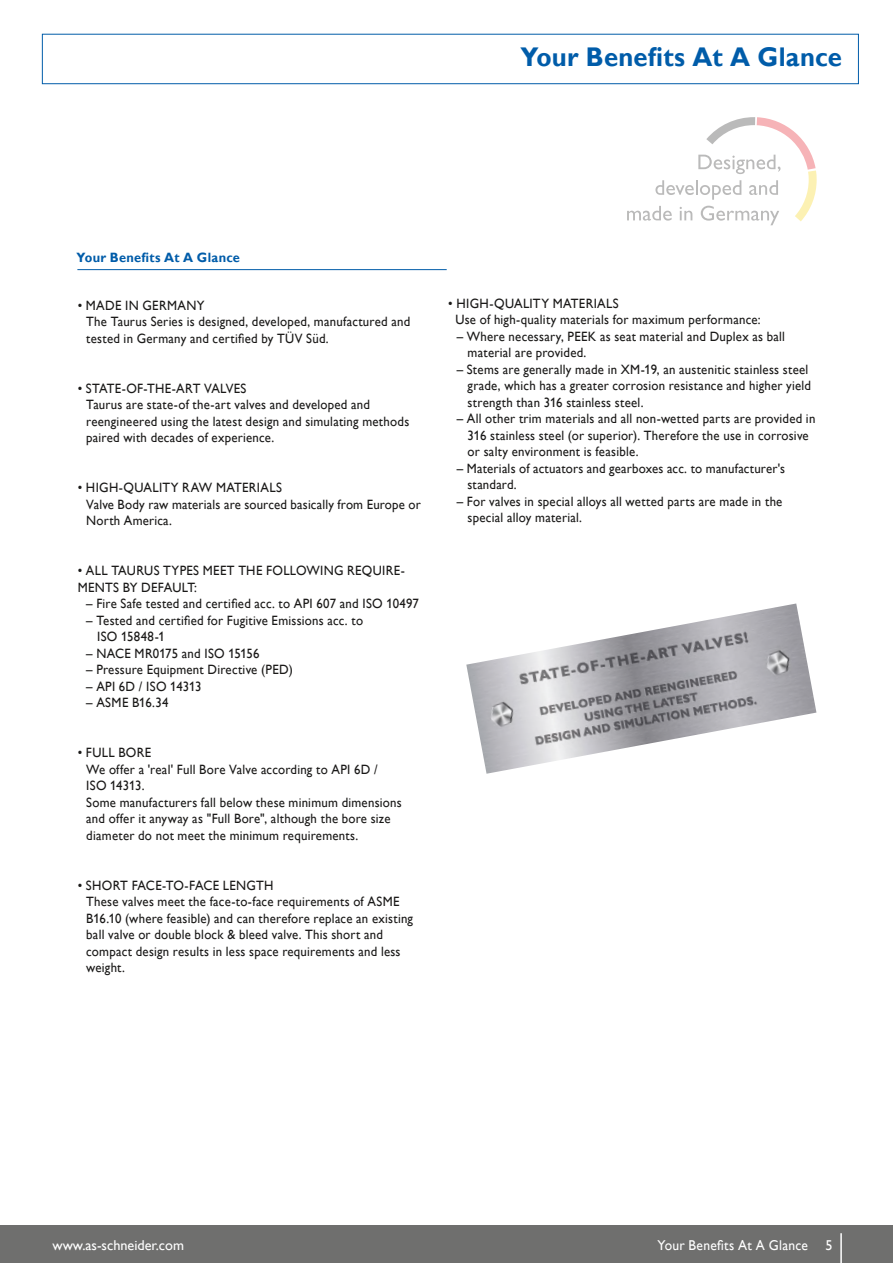
<style>
.page{position:relative;width:893px;height:1263px;background:#fff}
.page>*{position:absolute;margin:0;border:0;box-sizing:border-box;transform-origin:0 0}
.t1{font:700 27px "Gill Alt One";letter-spacing:.005em;color:#005ca9;scale:.95 1}
.t2{font:14.25px "Gill Alt One";color:#fff}
.t3{font:14.25px "Gill Alt One";color:#fff;scale:.95 1}
.t4{font:13.5px/16.5px "Gill Alt One";letter-spacing:.02em;color:#1a1918;scale:.95 1}
.t5{font:700 13.5px "Gill Alt One";letter-spacing:.02em;color:#005ca9;scale:.95 1}
</style>
<div class="page">
<div style="left:42px;top:34px;width:817px;height:50px;border:1px solid #005ca9"></div>
<div style="left:0;top:1225px;width:893px;height:38px;background:#6f6f6e"></div>
<hr style="left:840px;top:1233px;width:2px;height:30px;background:#fff">
<hr style="left:77px;top:269px;width:370px;height:1px;background:#005ca9">
<svg style="left:627px;top:117px;width:190px;height:108px"></svg>
<img style="left:466px;top:603px;width:350px;height:171px">
<h1 class="t1" style="left:520px;top:41px;width:340px">Your Benefits At A Glance</h1>
<p class="t5" style="left:77px;top:249px;width:174px">Your Benefits At A Glance</p>
<p class="t4" style="left:86px;top:297px;width:342px;text-indent:-9px">• MADE IN GERMANY<br>The Taurus Series is designed, developed, manufactured and tested in Germany and certified by TÜV Süd.</p>
<p class="t4" style="left:86px;top:380px;width:342px;text-indent:-9px">• STATE-OF-THE-ART VALVES<br>Taurus are state-of the-art valves and developed and reengineered using the latest design and simulating methods paired with decades of experience.</p>
<p class="t4" style="left:86px;top:479px;width:354px;text-indent:-9px">• HIGH-QUALITY RAW MATERIALS<br>Valve Body raw materials are sourced basically from Europe or<br>North America.</p>
<p class="t4" style="left:78px;top:562px;width:115px">• All Taurus Types</p>
<p class="t4" style="left:203px;top:562px;width:10px">meet</p>
<p class="t4" style="left:238px;top:562px;width:10px">the</p>
<p class="t4" style="left:266px;top:562px;width:43px">fo llowing</p>
<p class="t4" style="left:347px;top:562px;width:10px">req</p>
<p class="t4" style="left:373px;top:562px;width:35px">uire-</p>
<p class="t4" style="left:78px;top:579px;width:10px">ments</p>
<p class="t4" style="left:123px;top:579px;width:29px">by defa</p>
<p class="t4" style="left:172px;top:579px;width:28px">ult:</p>
<p class="t4" style="left:86px;top:595px;width:352px">– Fire Safe tested and certified acc. to API 607 and ISO 10497</p>
<p class="t4" style="left:97px;top:612px;width:281px;text-indent:-11px">– Tested and certified for Fugitive Emissions acc. to<br>ISO 15848-1</p>
<p class="t4" style="left:86px;top:645px;width:184px">– NACE MR0175 and ISO 15156</p>
<p class="t4" style="left:86px;top:661px;width:219px">– Pressure Equipment Directive (PED)</p>
<p class="t4" style="left:86px;top:678px;width:123px">– API 6D / ISO 14313</p>
<p class="t4" style="left:86px;top:694px;width:88px">– ASME B16.34</p>
<p class="t4" style="left:86px;top:744px;width:334px;text-indent:32px">BORE<br>We offer a 'real' Full Bore Valve according to API 6D /<br>ISO 14313.<br>Some manufacturers fall below these minimum dimensions and offer it anyway as "Full Bore", although the bore size diameter do not meet the minimum requirements.</p>
<p class="t4" style="left:78px;top:877px;width:26px">• Short</p>
<p class="t4" style="left:78px;top:744px;width:24px">• FULL</p>
<p class="t4" style="left:86px;top:877px;width:346px;text-indent:45px">FACE-TO-FACE length<br>These valves meet the face-to-face requirements of ASME B16.10 (where feasible) and can therefore replace an existing ball valve or double block &amp; bleed valve. This short and compact design results in less space requirements and less weight.</p>
<p class="t4" style="left:448px;top:295px;width:130px">• High -quality Materia</p>
<p class="t4" style="left:455px;top:295px;width:323px;text-align:center">ls<br>Use of high-quality materials for maximum performance:</p>
<p class="t4" style="left:468px;top:328px;width:336px;text-indent:-11px">– Where necessary, PEEK as seat material and Duplex as ball material are provided.</p>
<p class="t4" style="left:468px;top:361px;width:363px;text-indent:-11px">– Stems are generally made in XM-19, an austenitic stainless steel grade, which has a greater corrosion resistance and higher yield strength than 316 stainless steel.</p>
<p class="t4" style="left:468px;top:410px;width:368px;text-indent:-11px">– All other trim materials and all non-wetted parts are provided in<br>316 stainless steel (or superior). Therefore the use in corrosive or salty environment is feasible.</p>
<p class="t4" style="left:467px;top:460px;width:336px;text-indent:-11px">– Materials of actuators and gearboxes acc. to manufacturer's standard.</p>
<p class="t4" style="left:468px;top:493px;width:333px;text-indent:-11px">– For valves in special alloys all wetted parts are made in the special alloy material.</p>
<p class="t2" style="left:52px;top:1237px;width:133px">www.as-schneider.com</p>
<p class="t2" style="left:825px;top:1237px;width:9px">5</p>
<p class="t3" style="left:657px;top:1237px;width:160px">Your Benefits At A Glance</p>
</div>
